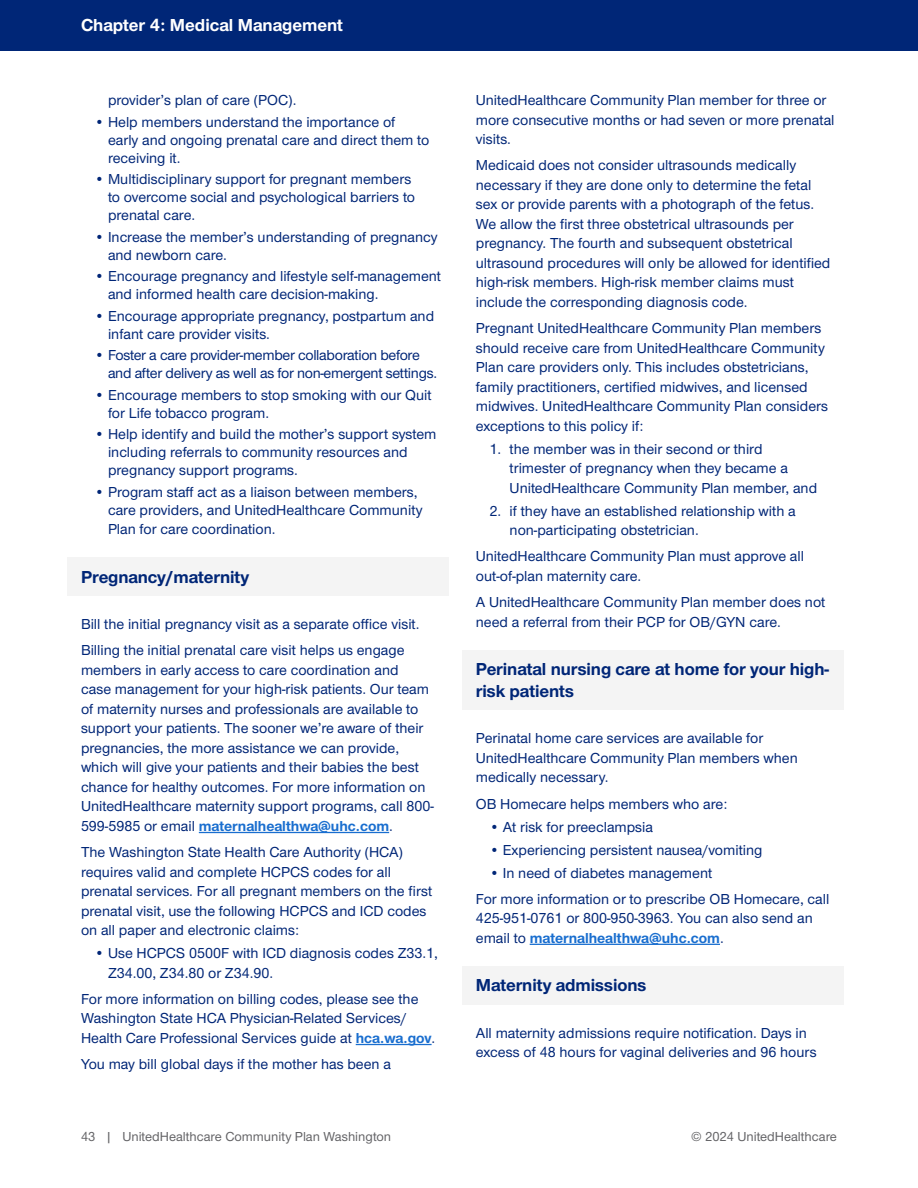
<style>
.page{position:relative;width:918px;height:1188px;background:#fff}
.page>*{position:absolute;margin:0;border:0;box-sizing:border-box;transform-origin:0 0}
.BLUE_SUBHEAD{font:700 18px/21.6px "UHC Sans";letter-spacing:-.005em;color:#002677}
.t1{font:700 18px "UHC Sans";color:#fff}
.BODY{font:500 15px/19.5px "UHC Sans";color:#002677}
.BODY-2{font:500 15px/18px "UHC Sans";letter-spacing:-.02em;color:#002677}
.t2{font:13.5px "UHC Sans";color:#636366}
.s1{font-weight:700;color:#196ecf}
</style>
<div class="page">
<div style="left:0;top:0;width:918px;height:51px;background:#002677"></div>
<div style="left:68px;top:557px;width:381px;height:38px;background:#f4f4f4"></div>
<hr style="left:199px;top:832px;width:190px;height:1px;background:#196ecf">
<hr style="left:356px;top:1044px;width:76px;height:1px;background:#196ecf">
<div style="left:462px;top:650px;width:382px;height:60px;background:#f4f4f4"></div>
<hr style="left:530px;top:944px;width:190px;height:1px;background:#196ecf">
<div style="left:462px;top:966px;width:382px;height:38px;background:#f4f4f4"></div>
<p class="t1" style="left:81px;top:13px;width:264px">Chapter 4: Medical Management</p>
<p class="BODY" style="left:108px;top:90px;width:190px">provider’s plan of care (POC).</p>
<p class="BODY" style="left:108px;top:112px;width:323px;line-height:18px;text-indent:-14px">• Help members understand the importance of early and ongoing prenatal care and direct them to receiving it.</p>
<p class="BODY" style="left:108px;top:169px;width:309px;line-height:18px;text-indent:-14px">• Multidisciplinary support for pregnant members to overcome social and psychological barriers to prenatal care.</p>
<p class="BODY" style="left:108px;top:227px;width:331px;line-height:18px;text-indent:-14px">• Increase the member’s understanding of pregnancy and newborn care.</p>
<p class="BODY" style="left:108px;top:266px;width:335px;line-height:18px;text-indent:-14px">• Encourage pregnancy and lifestyle self-management and informed health care decision-making.</p>
<p class="BODY" style="left:108px;top:306px;width:328px;line-height:18px;text-indent:-14px">• Encourage appropriate pregnancy, postpartum and infant care provider visits.</p>
<p class="BODY-2" style="left:108px;top:345px;width:331px;text-indent:-14px">• Foster a care provider-member collaboration before and after delivery as well as for non-emergent settings.</p>
<p class="BODY" style="left:108px;top:385px;width:325px;line-height:18px;text-indent:-14px">• Encourage members to stop smoking with our Quit for Life tobacco program.</p>
<p class="BODY" style="left:108px;top:424px;width:330px;line-height:18px;text-indent:-14px">• Help identify and build the mother’s support system including referrals to community resources and pregnancy support programs.</p>
<p class="BODY" style="left:108px;top:482px;width:316px;line-height:18px;text-indent:-14px">• Program staff act as a liaison between members, care providers, and UnitedHealthcare Community</p>
<p class="BODY" style="left:108px;top:519px;width:169px">Plan for care coordination.</p>
<p class="BLUE_SUBHEAD" style="left:81px;top:565px;width:170px">Pregnancy/maternity</p>
<p class="BODY" style="left:81px;top:614px;width:340px">Bill the initial pregnancy visit as a separate office visit.</p>
<p class="BODY" style="left:81px;top:640px;width:354px">Billing the initial prenatal care visit helps us engage members in early access to care coordination and<br>case management for your high-risk patients. Our team of maternity nurses and professionals are available to support your patients. The sooner we’re aware of their pregnancies, the more assistance we can provide, which will give your patients and their babies the best chance for healthy outcomes. For more information on UnitedHealthcare maternity support programs, call 800- 599-5985 or email <span class="s1">maternalhealthwa@uhc.com</span>.</p>
<p class="BODY" style="left:81px;top:842px;width:353px">The Washington State Health Care Authority (HCA) requires valid and complete HCPCS codes for all prenatal services. For all pregnant members on the first prenatal visit, use the following HCPCS and ICD codes on all paper and electronic claims:</p>
<p class="BODY" style="left:108px;top:943px;width:331px;text-indent:-14px">• Use HCPCS 0500F with ICD diagnosis codes Z33.1,<br>Z34.00, Z34.80 or Z34.90.</p>
<p class="BODY" style="left:81px;top:989px;width:356px">For more information on billing codes, please see the<br>Washington State HCA Physician-Related Services/<br>Health Care Professional Services guide at <span class="s1">hca.wa.gov</span>.</p>
<p class="BODY" style="left:81px;top:1054px;width:311px">You may bill global days if the mother has been a</p>
<p class="BODY" style="left:476px;top:90px;width:360px">UnitedHealthcare Community Plan member for three or more consecutive months or had seven or more prenatal visits.</p>
<p class="BODY" style="left:476px;top:155px;width:356px">Medicaid does not consider ultrasounds medically necessary if they are done only to determine the fetal sex or provide parents with a photograph of the fetus.<br>We allow the first three obstetrical ultrasounds per pregnancy. The fourth and subsequent obstetrical ultrasound procedures will only be allowed for identified high-risk members. High-risk member claims must include the corresponding diagnosis code.</p>
<p class="BODY" style="left:476px;top:318px;width:354px">Pregnant UnitedHealthcare Community Plan members should receive care from UnitedHealthcare Community Plan care providers only. This includes obstetricians, family practitioners, certified midwives, and licensed midwives. UnitedHealthcare Community Plan considers exceptions to this policy if:</p>
<p class="BODY" style="left:510px;top:438px;width:309px;text-indent:-20px">1. the member was in their second or third trimester of pregnancy when they became a<br>UnitedHealthcare Community Plan member, and</p>
<p class="BODY" style="left:510px;top:500px;width:288px;text-indent:-20px">2. if they have an established relationship with a non-participating obstetrician.</p>
<p class="BODY" style="left:476px;top:546px;width:330px">UnitedHealthcare Community Plan must approve all out-of-plan maternity care.</p>
<p class="BODY" style="left:476px;top:592px;width:351px">A UnitedHealthcare Community Plan member does not need a referral from their PCP for OB/GYN care.</p>
<p class="BLUE_SUBHEAD" style="left:476px;top:658px;width:355px">Perinatal nursing care at home for your high&shy;risk patients</p>
<p class="BODY" style="left:476px;top:728px;width:323px">Perinatal home care services are available for<br>UnitedHealthcare Community Plan members when medically necessary.</p>
<p class="BODY" style="left:476px;top:793px;width:253px">OB Homecare helps members who are:</p>
<p class="BODY" style="left:489px;top:816px;width:165px">• At risk for preeclampsia</p>
<p class="BODY" style="left:489px;top:839px;width:274px">• Experiencing persistent nausea/vomiting</p>
<p class="BODY" style="left:489px;top:862px;width:224px">• In need of diabetes management</p>
<p class="BODY" style="left:476px;top:888px;width:355px">For more information or to prescribe OB Homecare, call<br>425-951-0761 or 800-950-3963. You can also send an email to <span class="s1">maternalhealthwa@uhc.com</span>.</p>
<p class="BLUE_SUBHEAD" style="left:476px;top:974px;width:172px">Maternity admissions</p>
<p class="BODY" style="left:476px;top:1023px;width:342px">All maternity admissions require notification. Days in excess of 48 hours for vaginal deliveries and 96 hours</p>
<p class="t2" style="left:81px;top:1128px;width:312px">43 | UnitedHealthcare Community Plan Washington</p>
<p class="t2" style="left:691px;top:1128px;width:147px">© 2024 UnitedHealthcare</p>
</div>
